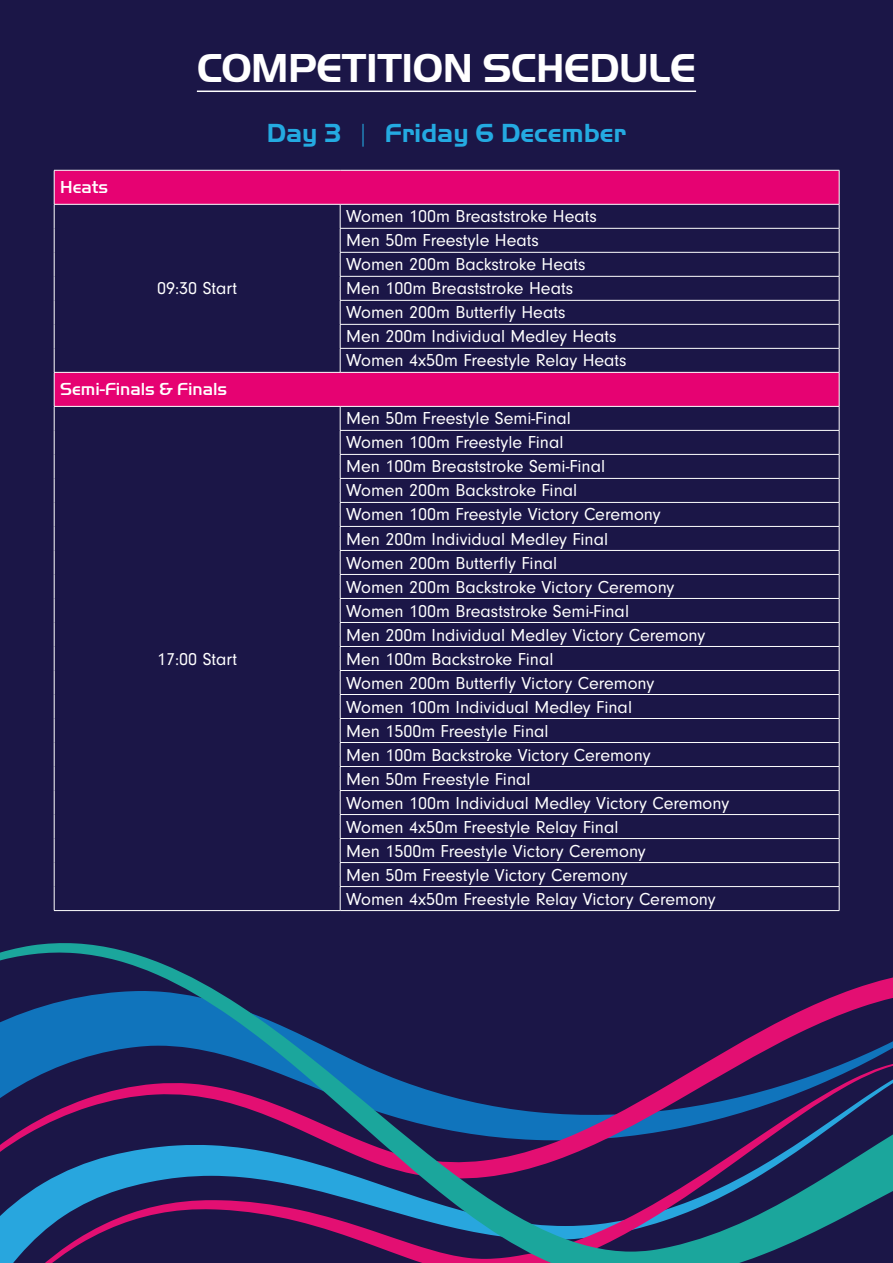
<style>
.page{position:relative;width:893px;height:1263px;background:#1b1647}
.page>*{position:absolute;margin:0;border:0;box-sizing:border-box;transform-origin:0 0}
.t1{font:700 42px "Handel Gothic LT";letter-spacing:-.01em;color:#fff}
.t2{font:700 27px "Handel Gothic Com";color:#24aae1}
.t3{font:18px/24px "Neuzeit Gro";color:#fff}
.t4{font:500 18px "Handel Gothic Com";color:#fff}
.t5{font:500 18px "Handel Gothic LT";color:#fff}
</style>
<div class="page">
<svg style="left:0;top:943px;width:893px;height:320px"></svg>
<hr style="left:197px;top:91px;width:499px;height:1px;background:#fff">
<svg style="left:55px;top:171px;width:784px;height:235px"></svg>
<hr style="left:54px;top:170px;width:286px;height:1px;background:#fff">
<hr style="left:54px;top:170px;width:1px;height:34px;background:#fff">
<hr style="left:340px;top:170px;width:499px;height:1px;background:#fff">
<hr style="left:839px;top:170px;width:1px;height:34px;background:#fff">
<hr style="left:54px;top:204px;width:286px;height:1px;background:#fff">
<hr style="left:340px;top:204px;width:499px;height:1px;background:#fff">
<hr style="left:340px;top:228px;width:499px;height:1px;background:#fff">
<hr style="left:340px;top:252px;width:499px;height:1px;background:#fff">
<hr style="left:340px;top:276px;width:499px;height:1px;background:#fff">
<hr style="left:340px;top:300px;width:499px;height:1px;background:#fff">
<hr style="left:340px;top:324px;width:499px;height:1px;background:#fff">
<svg style="left:54px;top:204px;width:1px;height:168px"></svg>
<hr style="left:340px;top:348px;width:499px;height:1px;background:#fff">
<svg style="left:340px;top:204px;width:1px;height:168px"></svg>
<svg style="left:839px;top:204px;width:1px;height:168px"></svg>
<hr style="left:54px;top:372px;width:286px;height:1px;background:#fff">
<hr style="left:54px;top:373px;width:1px;height:33px;background:#fff">
<hr style="left:340px;top:372px;width:499px;height:1px;background:#fff">
<hr style="left:839px;top:373px;width:1px;height:33px;background:#fff">
<hr style="left:54px;top:406px;width:286px;height:1px;background:#fff">
<hr style="left:340px;top:406px;width:499px;height:1px;background:#fff">
<hr style="left:340px;top:430px;width:499px;height:1px;background:#fff">
<hr style="left:340px;top:454px;width:499px;height:1px;background:#fff">
<hr style="left:340px;top:478px;width:499px;height:1px;background:#fff">
<hr style="left:340px;top:502px;width:499px;height:1px;background:#fff">
<hr style="left:340px;top:526px;width:499px;height:1px;background:#fff">
<hr style="left:340px;top:550px;width:499px;height:1px;background:#fff">
<hr style="left:340px;top:574px;width:499px;height:1px;background:#fff">
<hr style="left:340px;top:598px;width:499px;height:1px;background:#fff">
<hr style="left:340px;top:622px;width:499px;height:1px;background:#fff">
<hr style="left:340px;top:646px;width:499px;height:1px;background:#fff">
<hr style="left:340px;top:670px;width:499px;height:1px;background:#fff">
<hr style="left:340px;top:694px;width:499px;height:1px;background:#fff">
<hr style="left:340px;top:718px;width:499px;height:1px;background:#fff">
<hr style="left:340px;top:742px;width:499px;height:1px;background:#fff">
<hr style="left:340px;top:766px;width:499px;height:1px;background:#fff">
<hr style="left:340px;top:790px;width:499px;height:1px;background:#fff">
<hr style="left:340px;top:814px;width:499px;height:1px;background:#fff">
<hr style="left:340px;top:838px;width:499px;height:1px;background:#fff">
<hr style="left:340px;top:862px;width:499px;height:1px;background:#fff">
<svg style="left:54px;top:407px;width:1px;height:503px"></svg>
<hr style="left:340px;top:886px;width:499px;height:1px;background:#fff">
<svg style="left:340px;top:407px;width:1px;height:503px"></svg>
<svg style="left:839px;top:407px;width:1px;height:503px"></svg>
<hr style="left:54px;top:910px;width:286px;height:1px;background:#fff">
<hr style="left:340px;top:910px;width:499px;height:1px;background:#fff">
<h1 class="t1" style="left:197px;top:44px;width:500px">COMPETITION SCHEDULE</h1>
<p class="t5" style="left:60px;top:177px;width:50px">Heats</p>
<p class="t3" style="left:157px;top:277px;width:82px">09:30 Start</p>
<p class="t4" style="left:60px;top:379px;width:168px">Semi-Finals &amp; Finals</p>
<p class="t3" style="left:157px;top:647px;width:82px">17:00 Start</p>
<h2 class="t2" style="left:267px;top:117px;width:361px">Day 3 | Friday 6 December</h2>
<p class="t3" style="left:346px;top:205px;width:282px">Women 100m Breaststroke Heats<br>Men 50m Freestyle Heats<br>Women 200m Backstroke Heats<br>Men 100m Breaststroke Heats<br>Women 200m Butterfly Heats<br>Men 200m Individual Medley Heats<br>Women 4x50m Freestyle Relay Heats</p>
<p class="t3" style="left:346px;top:407px;width:385px">Men 50m Freestyle Semi-Final<br>Women 100m Freestyle Final<br>Men 100m Breaststroke Semi-Final<br>Women 200m Backstroke Final<br>Women 100m Freestyle Victory Ceremony<br>Men 200m Individual Medley Final<br>Women 200m Butterfly Final<br>Women 200m Backstroke Victory Ceremony Women 100m Breaststroke Semi-Final<br>Men 200m Individual Medley Victory Ceremony Men 100m Backstroke Final<br>Women 200m Butterfly Victory Ceremony<br>Women 100m Individual Medley Final<br>Men 1500m Freestyle Final<br>Men 100m Backstroke Victory Ceremony<br>Men 50m Freestyle Final<br>Women 100m Individual Medley Victory Ceremony Women 4x50m Freestyle Relay Final<br>Men 1500m Freestyle Victory Ceremony<br>Men 50m Freestyle Victory Ceremony<br>Women 4x50m Freestyle Relay Victory Ceremony</p>
</div>
